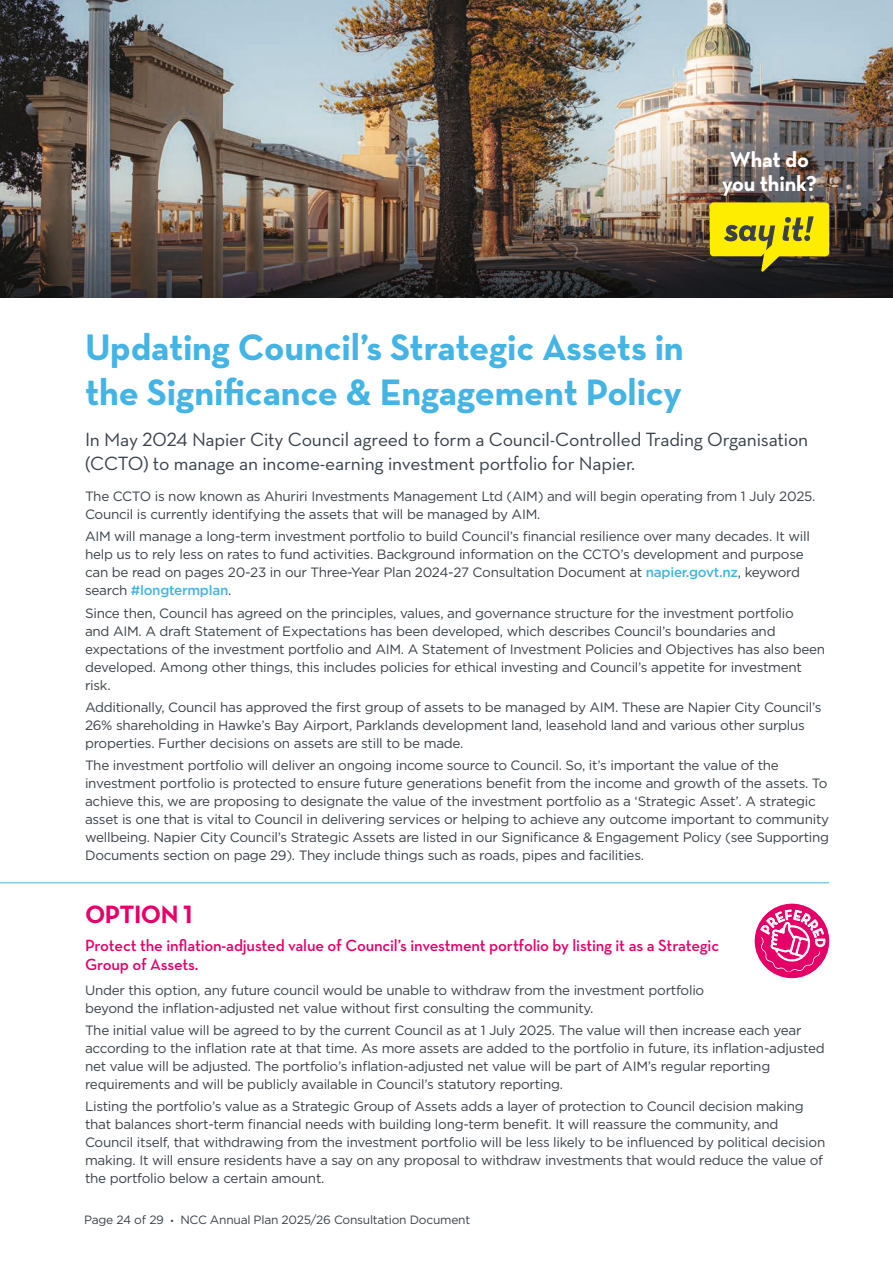
<style>
.page{position:relative;width:893px;height:1263px;background:#fff}
.page>*{position:absolute;margin:0;border:0;box-sizing:border-box;transform-origin:0 0}
.Heading{font:700 37.5px/45px "Neutraface Text";letter-spacing:-.005em;color:#43b4e4}
.Option_-_PREF{font:700 25.5px "Neutraface Text";letter-spacing:-.02em;color:#e50067}
.Heading_2_5{font:700 21.9px/24px "Neutraface Text";letter-spacing:-.01em;color:#fff;text-align:center}
.Neutra_Body_Pullout{font:19.5px/24px "Neutraface Text";letter-spacing:-.01em;color:#38404a}
.Option_Summary_Bullets{font:600 16.5px/19.5px "Neutraface Text";letter-spacing:-.01em;color:#e50067}
.Body_Copy{font:13.5px/18px "Gotham";letter-spacing:-.02em;color:#3a4149}
.t1{font:12px "Gotham";letter-spacing:-.02em;color:#3a4149}
.s1{font-weight:500;color:#43b4e4}
.s2{font-family:"Neutraface Text"}
</style>
<div class="page">
<img style="left:0;top:0;width:893px;height:117px">
<hr style="left:0;top:882px;width:829px;height:1px;background:#43b4e4">
<div style="left:755px;top:904px;width:74px;height:74px;background:#e50067;border-radius:50%"></div>
<img style="left:0;top:117px;width:893px;height:180px">
<svg style="left:710px;top:202px;width:119px;height:70px;background:#bbaf0f"></svg>
<svg style="left:761px;top:910px;width:64px;height:61px"></svg>
<p class="Heading_2_5" style="left:722px;top:148px;width:96px">What do you think?</p>
<p class="Heading" style="left:85px;top:325px;width:600px">Updating Council’s Strategic Assets in the Significance &amp; Engagement Policy</p>
<p class="Neutra_Body_Pullout" style="left:85px;top:427px;width:725px">In May 2024 Napier City Council agreed to form a Council-Controlled Trading Organisation (CCTO) to manage an income-earning investment portfolio for Napier.</p>
<p class="Body_Copy" style="left:85px;top:487px;width:732px">The CCTO is now known as Ahuriri Investments Management Ltd (AIM) and will begin operating from 1 July 2025.<br>Council is currently identifying the assets that will be managed by AIM.</p>
<p class="Body_Copy" style="left:85px;top:527px;width:726px">AIM will manage a long-term investment portfolio to build Council’s financial resilience over many decades. It will help us to rely less on rates to fund activities. Background information on the CCTO’s development and purpose can be read on pages 20-23 in our Three-Year Plan 2024-27 Consultation Document at <span class="s1">napier.govt.nz</span>, keyword search <span class="s1">#longtermplan</span>.</p>
<p class="Body_Copy" style="left:85px;top:603px;width:742px">Since then, Council has agreed on the principles, values, and governance structure for the investment portfolio<br>and AIM. A draft Statement of Expectations has been developed, which describes Council’s boundaries and expectations of the investment portfolio and AIM. A Statement of Investment Policies and Objectives has also been developed. Among other things, this includes policies for ethical investing and Council’s appetite for investment risk.</p>
<p class="Body_Copy" style="left:85px;top:698px;width:738px">Additionally, Council has approved the first group of assets to be managed by AIM. These are Napier City Council’s<br>26% shareholding in Hawke’s Bay Airport, Parklands development land, leasehold land and various other surplus properties. Further decisions on assets are still to be made.</p>
<p class="Body_Copy" style="left:85px;top:756px;width:746px">The investment portfolio will deliver an ongoing income source to Council. So, it’s important the value of the investment portfolio is protected to ensure future generations benefit from the income and growth of the assets. To achieve this, we are proposing to designate the value of the investment portfolio as a ‘Strategic Asset’. A strategic asset is one that is vital to Council in delivering services or helping to achieve any outcome important to community wellbeing. Napier City Council’s Strategic Assets are listed in our Significance &amp; Engagement Policy (see Supporting Documents section on page 29). They include things such as roads, pipes and facilities.</p>
<p class="Option_-_PREF" style="left:85px;top:897px;width:109px">OPTION 1</p>
<p class="Option_Summary_Bullets" style="left:85px;top:935px;width:636px">Protect the inflation-adjusted value of Council’s investment portfolio by listing it as a Strategic<br>Group of Assets.</p>
<p class="Body_Copy" style="left:85px;top:980px;width:621px">Under this option, any future council would be unable to withdraw from the investment portfolio beyond the inflation-adjusted net value without first consulting the community.</p>
<p class="Body_Copy" style="left:85px;top:1021px;width:741px">The initial value will be agreed to by the current Council as at 1 July 2025. The value will then increase each year according to the inflation rate at that time. As more assets are added to the portfolio in future, its inflation-adjusted net value will be adjusted. The portfolio’s inflation-adjusted net value will be part of AIM’s regular reporting requirements and will be publicly available in Council’s statutory reporting.</p>
<p class="Body_Copy" style="left:85px;top:1097px;width:742px">Listing the portfolio’s value as a Strategic Group of Assets adds a layer of protection to Council decision making that balances short-term financial needs with building long-term benefit. It will reassure the community, and Council itself, that withdrawing from the investment portfolio will be less likely to be influenced by political decision making. It will ensure residents have a say on any proposal to withdraw investments that would reduce the value of the portfolio below a certain amount.</p>
<p class="t1" style="left:84px;top:1211px;width:388px">Page 24 of 29 <span class="s2">•</span> NCC Annual Plan 2025/26 Consultation Document</p>
</div>
